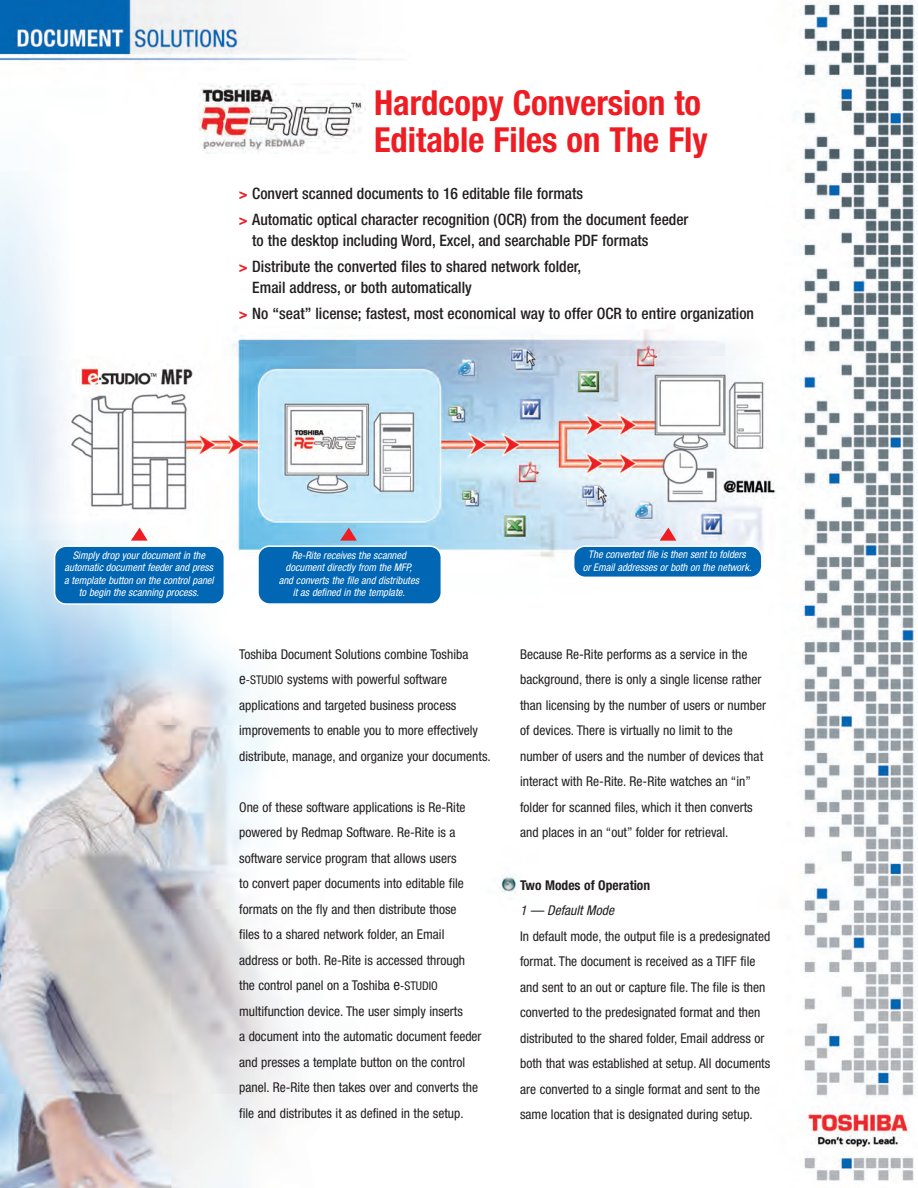
<style>
.page{position:relative;width:918px;height:1188px;background:#fff}
.page>*{position:absolute;margin:0;border:0;box-sizing:border-box;transform-origin:0 0}
.t1{font:700 condensed 34.5px/37.5px "Helvetica Neue";color:#ee1d23;text-align:right}
.t2{font:500 condensed 15.75px/25.8px "Helvetica Neue";color:#231f20}
.t3{font:condensed 13.5px/25.5px "Helvetica Neue";color:#231f20}
.t4{font:700 condensed 13.5px "Helvetica Neue";color:#231f20}
.t5{font:italic condensed 13.5px "Helvetica Neue";color:#231f20}
.t6{font:italic condensed 10.5px/12.6px "Helvetica Neue";color:#fff;text-align:center}
.s1{color:#231f20}
.s2{font-weight:700;font-size:15px;color:#ee1d23}
.s3{font-size:15px}
.s4{font-size:12px}
</style>
<div class="page">
<img style="left:0;top:0;width:918px;height:1188px">
<svg style="left:54px;top:528px;width:171px;height:77px"></svg>
<svg style="left:257px;top:528px;width:185px;height:77px;background:#2f84c3"></svg>
<svg style="left:573px;top:528px;width:190px;height:50px;background:#619ccc"></svg>
<img style="left:198px;top:83px;width:167px;height:70px">
<h1 class="t1" style="left:238px;top:87px;width:471px"><span class="s1">Re-Rite :</span> Hardcopy Conversion to<br>Editable Files on The Fly</h1>
<p class="t2" style="left:239px;top:182px;width:451px"><span class="s2">&gt;</span> Convert scanned documents to 16 editable file formats<br><span class="s2">&gt;</span> Automatic optical character recognition (OCR) from the document feeder</p>
<p class="t2" style="left:239px;top:229px;width:411px;text-indent:14px">to the desktop including Word, Excel, and searchable PDF formats <span class="s2">&gt;</span> Distribute the converted files to shared network folder,</p>
<p class="t2" style="left:239px;top:276px;width:517px;text-indent:14px">Email address, or both automatically<br><span class="s2">&gt;</span> No “seat” license; fastest, most economical way to offer OCR to entire organization</p>
<p class="t6" style="left:64px;top:549px;width:151px">Simply drop your document in the automatic document feeder and press a template button on the control panel to begin the scanning process.</p>
<p class="t6" style="left:279px;top:549px;width:142px">Re-Rite receives the scanned document directly from the MFP, and converts the file and distributes it as defined in the template.</p>
<p class="t6" style="left:583px;top:549px;width:170px">The converted file is then sent to folders<br>or Email addresses or both on the network.</p>
<p class="t3" style="left:239px;top:642px;width:253px">Toshiba Document Solutions combine Toshiba <span class="s3">e</span><span class="s4">-STUDIO</span> systems with powerful software applications and targeted business process improvements to enable you to more effectively distribute, manage, and organize your documents.</p>
<p class="t3" style="left:239px;top:795px;width:244px">One of these software applications is Re-Rite powered by Redmap Software. Re-Rite is a software service program that allows users<br>to convert paper documents into editable file formats on the fly and then distribute those<br>files to a shared network folder, an Email address or both. Re-Rite is accessed through the control panel on a Toshiba <span class="s3">e</span><span class="s4">-STUDIO </span>multifunction device. The user simply inserts<br>a document into the automatic document feeder and presses a template button on the control panel. Re-Rite then takes over and converts the file and distributes it as defined in the setup.</p>
<p class="t3" style="left:520px;top:642px;width:247px">Because Re-Rite performs as a service in the background, there is only a single license rather than licensing by the number of users or number of devices. There is virtually no limit to the number of users and the number of devices that interact with Re-Rite. Re-Rite watches an “in” folder for scanned files, which it then converts and places in an “out” folder for retrieval.</p>
<p class="t4" style="left:520px;top:880px;width:132px">Two Modes of Operation</p>
<p class="t5" style="left:520px;top:905px;width:95px">1 — Default Mode</p>
<p class="t3" style="left:520px;top:924px;width:252px">In default mode, the output file is a predesignated format. The document is received as a TIFF file and sent to an out or capture file. The file is then converted to the predesignated format and then distributed to the shared folder, Email address or both that was established at setup. All documents are converted to a single format and sent to the same location that is designated during setup.</p>
</div>
